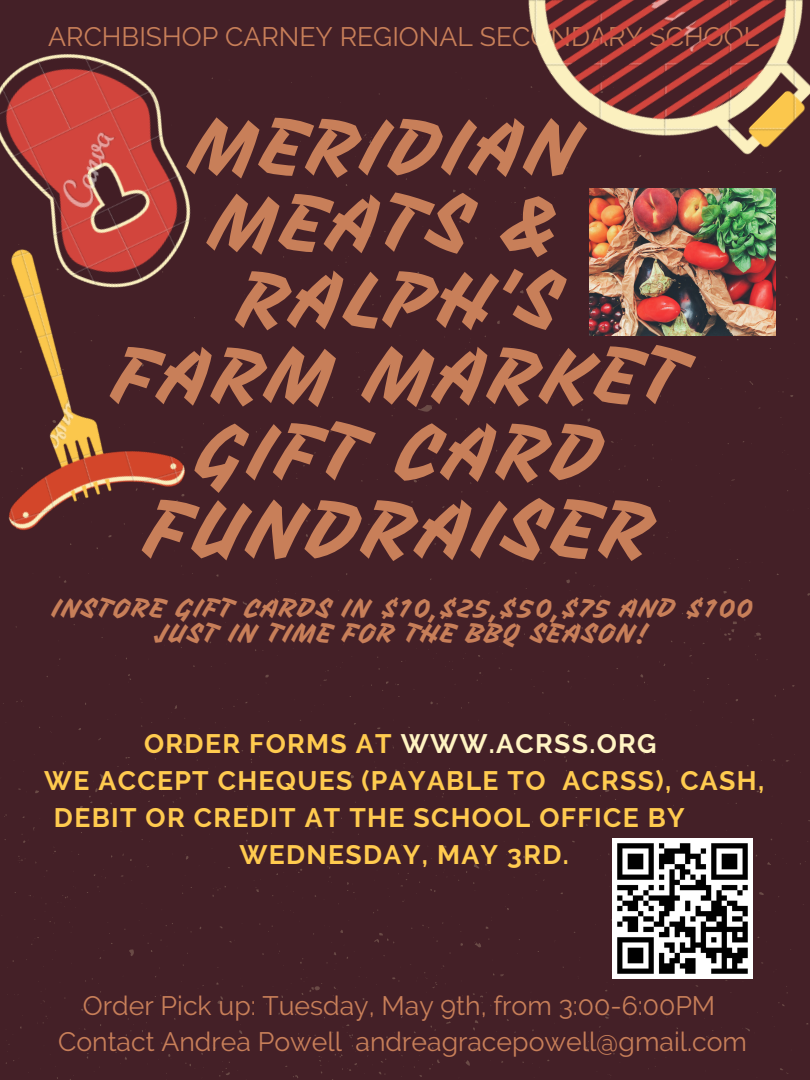
<style>
.page{position:relative;width:810px;height:1080px;background:#fff}
.page>*{position:absolute;margin:0;border:0;box-sizing:border-box;transform-origin:0 0}
.t1{font:80.94px "Vampiro One";color:#c87f59}
.t2{font:78.62px/76.2px "Vampiro One";color:#c87f59;text-align:center}
.t3{font:26.88px/25.9px "Vampiro One";color:#c87f59;text-align:center}
.t4{font:26.62px/36.8px "Raleway";color:#c87f59;text-align:center}
.t5{font:700 26.62px "Raleway";letter-spacing:.05em;color:#ffcb4f}
.t6{font:700 26.62px "Raleway";letter-spacing:.05em;color:#fff4c3}
.s1{color:#ffcb4f}
</style>
<div class="page">
<div style="left:0;top:71px;width:810px;height:1009px;background:#442027"></div>
<img style="left:0;top:0;width:289px;height:367px">
<img style="left:342px;top:0;width:468px;height:324px">
<img style="left:0;top:214px;width:271px;height:404px">
<img style="left:590px;top:188px;width:186px;height:147px">
<img style="left:613px;top:839px;width:140px;height:139px">
<p class="t4" style="left:48px;top:18px;width:712px">ARCHBISHOP CARNEY REGIONAL SECONDARY SCHOOL</p>
<h2 class="t2" style="left:116px;top:109px;width:576px">MERIDIAN<br>MEATS &amp;<br>RALPH'S<br>FARM MARKET<br>GIFT CARD</h2>
<h1 class="t1" style="left:148px;top:479px;width:512px">FUNDRAISER</h1>
<p class="t3" style="left:53px;top:595px;width:702px">INSTORE GIFT CARDS IN $10,$25,$50,$75 AND $100<br>JUST IN TIME FOR THE BBQ SEASON!</p>
<p class="t6" style="left:144px;top:728px;width:514px"><span class="s1">ORDER FORMS AT</span> WWW.ACRSS.ORG</p>
<p class="t5" style="left:44px;top:765px;width:722px">WE ACCEPT CHEQUES (PAYABLE TO ACRSS), CASH,</p>
<p class="t5" style="left:54px;top:802px;width:632px">DEBIT OR CREDIT AT THE SCHOOL OFFICE BY</p>
<p class="t5" style="left:239px;top:839px;width:331px">WEDNESDAY, MAY 3RD.</p>
<p class="t4" style="left:58px;top:987px;width:690px">Order Pick up: Tuesday, May 9th, from 3:00-6:00PM<br>Contact Andrea Powell andreagracepowell@gmail.com</p>
</div>
